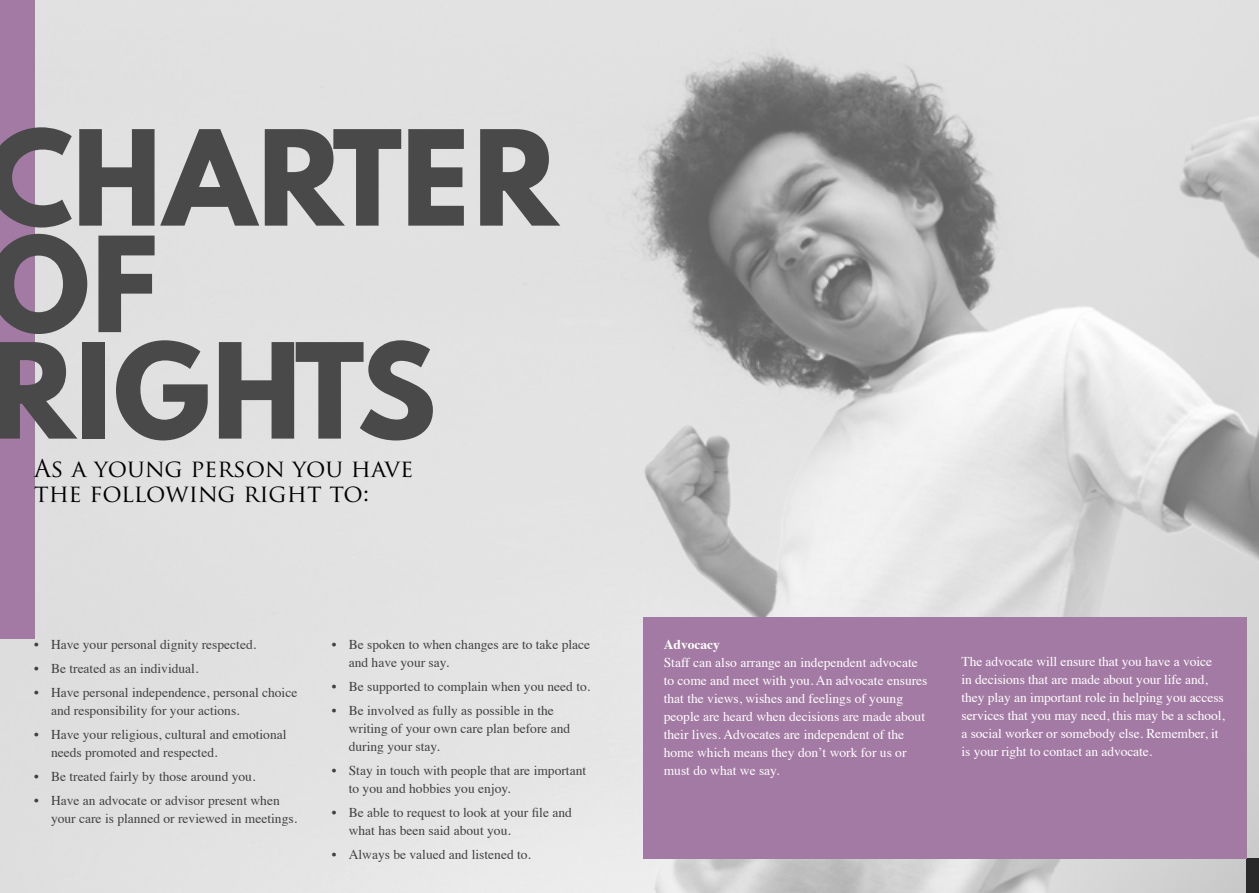
<style>
.page{position:relative;width:1259px;height:893px;background:#fff}
.page>*{position:absolute;margin:0;border:0;box-sizing:border-box;transform-origin:0 0}
.t1{font:100 117px/106.5px "Spartan";letter-spacing:-.05em;color:#494949}
.t2{font:24px/25.5px "Trajan Pro";letter-spacing:-.005em;color:#000}
.t3{font:13.5px/18px "Times";color:#414042}
.t4{font:13.5px/18px "Times";color:#fff}
.t5{font:700 13.5px "Times";color:#fff}
</style>
<div class="page">
<img style="left:0;top:0;width:1259px;height:893px">
<div style="left:1246px;top:859px;width:13px;height:34px;background:#292929"></div>
<div style="left:643px;top:618px;width:603px;height:241px;background:#a37aa3"></div>
<div style="left:0;top:0;width:34px;height:639px;background:#a37aa3"></div>
<h1 class="t1" style="left:-15px;top:122px;width:575px">CHARTER<br>OF<br>RIGHTS</h1>
<h2 class="t2" style="left:34px;top:455px;width:381px">As a young person you have the following right to:</h2>
<p class="t3" style="left:34px;top:634px;width:224px">• Have your personal dignity respected.</p>
<p class="t3" style="left:34px;top:658px;width:166px">• Be treated as an individual.</p>
<p class="t3" style="left:51px;top:682px;width:248px;text-indent:-17px">• Have personal independence, personal choice and responsibility for your actions.</p>
<p class="t3" style="left:51px;top:724px;width:237px;text-indent:-17px">• Have your religious, cultural and emotional needs promoted and respected.</p>
<p class="t3" style="left:34px;top:766px;width:223px">• Be treated fairly by those around you.</p>
<p class="t3" style="left:51px;top:790px;width:247px;text-indent:-17px">• Have an advocate or advisor present when your care is planned or reviewed in meetings.</p>
<p class="t3" style="left:349px;top:634px;width:243px;text-indent:-17px">• Be spoken to when changes are to take place and have your say.</p>
<p class="t3" style="left:332px;top:676px;width:260px">• Be supported to complain when you need to.</p>
<p class="t3" style="left:349px;top:700px;width:223px;text-indent:-17px">• Be involved as fully as possible in the writing of your own care plan before and during your stay.</p>
<p class="t3" style="left:349px;top:760px;width:239px;text-indent:-17px">• Stay in touch with people that are important to you and hobbies you enjoy.</p>
<p class="t3" style="left:349px;top:802px;width:225px;text-indent:-17px">• Be able to request to look at your file and what has been said about you.</p>
<p class="t3" style="left:332px;top:844px;width:201px">• Always be valued and listened to.</p>
<p class="t5" style="left:664px;top:631px;width:58px">Advocacy</p>
<p class="t4" style="left:664px;top:652px;width:265px">Staff can also arrange an independent advocate to come and meet with you. An advocate ensures that the views, wishes and feelings of young people are heard when decisions are made about their lives. Advocates are independent of the home which means they don’t work for us or must do what we say.</p>
<p class="t4" style="left:961px;top:652px;width:265px">The advocate will ensure that you have a voice in decisions that are made about your life and, they play an important role in helping you access services that you may need, this may be a school, a social worker or somebody else. Remember, it is your right to contact an advocate.</p>
</div>
